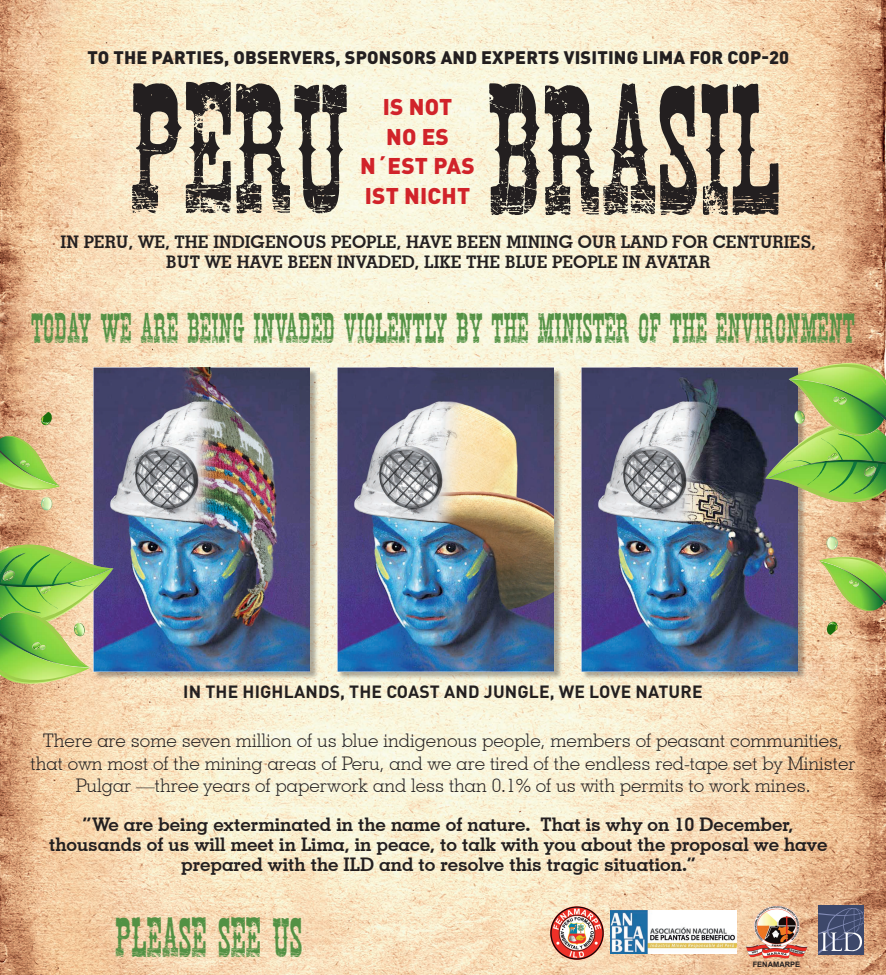
<style>
.page{position:relative;width:886px;height:975px;background:#fff}
.page>*{position:absolute;margin:0;border:0;box-sizing:border-box;transform-origin:0 0}
.t1{font:154.5px "Cowboy Movie";color:#231f20}
.t2{font:46.75px "Cowboy Movie";color:#529144}
.t3{font:35.5px "Cowboy Movie";color:#529144}
.t4{font:900 22.5px/29.5px "DIN Pro";letter-spacing:.01em;color:#d1232a;text-align:center}
.t5{font:300 18.75px/22.5px "Geometric Slab 703 BT";color:#231f20;text-align:center}
.t6{font:700 18.75px/20px "Geometric Slab 703 BT";color:#231f20;text-align:center}
.t7{font:900 18px "DIN Pro";letter-spacing:.01em;color:#231f20}
.t8{font:700 17.5px "DIN Pro";letter-spacing:.01em;color:#231f20}
.t9{font:700 17.38px/20.9px "Geometric Slab 703 BT";color:#231f20;text-align:center}
.t10{font:700 7.5px "Arial";color:#231f20}
</style>
<div class="page">
<img style="left:0;top:0;width:886px;height:974px">
<div style="left:94px;top:368px;width:225px;height:312px;background:#231f20;opacity:.35"></div>
<img style="left:93px;top:367px;width:217px;height:304px">
<div style="left:338px;top:368px;width:225px;height:312px;background:#231f20;opacity:.35"></div>
<img style="left:337px;top:367px;width:217px;height:304px">
<div style="left:582px;top:368px;width:225px;height:312px;background:#231f20;opacity:.35"></div>
<img style="left:581px;top:367px;width:217px;height:304px">
<img style="left:534px;top:901px;width:86px;height:61px">
<img style="left:610px;top:910px;width:127px;height:43px">
<div style="left:818px;top:905px;width:46px;height:49px;background:#3d486a"></div>
<svg style="left:818px;top:908px;width:46px;height:46px"></svg>
<svg style="left:41px;top:412px;width:11px;height:13px"></svg>
<img style="left:0;top:544px;width:113px;height:154px">
<svg style="left:0;top:436px;width:59px;height:74px;background:#b5c06c"></svg>
<svg style="left:826px;top:621px;width:12px;height:14px"></svg>
<img style="left:766px;top:348px;width:120px;height:154px">
<img style="left:819px;top:536px;width:67px;height:75px">
<img style="left:745px;top:905px;width:62px;height:53px">
<p class="t7" style="left:87px;top:45px;width:703px">TO THE PARTIES, OBSERVERS, SPONSORS AND EXPERTS VISITING LIMA FOR COP-20</p>
<p class="t1" style="left:130px;top:62px;width:221px">PERU</p>
<p class="t1" style="left:487px;top:64px;width:295px">BRASIL</p>
<p class="t9" style="left:61px;top:231px;width:757px">IN PERU, WE, THE INDIGENOUS PEOPLE, HAVE BEEN MINING OUR LAND FOR CENTURIES,<br>BUT WE HAVE BEEN INVADED, LIKE THE BLUE PEOPLE IN AVATAR</p>
<p class="t4" style="left:383px;top:91px;width:71px">IS NOT</p>
<p class="t4" style="left:360px;top:121px;width:116px">NO ES<br>N´EST PAS<br>IST NICHT</p>
<p class="t3" style="left:31px;top:309px;width:825px">TODAY WE ARE BEING INVADED VIOLENTLY BY THE MINISTER OF THE ENVIRONMENT</p>
<p class="t8" style="left:183px;top:679px;width:521px">IN THE HIGHLANDS, THE COAST AND JUNGLE, WE LOVE NATURE</p>
<p class="t5" style="left:31px;top:729px;width:826px">There are some seven million of us blue indigenous people, members of peasant communities, that own most of the mining areas of Peru, and we are tired of the endless red-tape set by Minister<br>Pulgar —three years of paperwork and less than 0.1% of us with permits to work mines.</p>
<p class="t6" style="left:49px;top:814px;width:780px">“We are being exterminated in the name of nature. That is why on 10 December, thousands of us will meet in Lima, in peace, to talk with you about the proposal we have prepared with the ILD and to resolve this tragic situation.”</p>
<p class="t2" style="left:115px;top:911px;width:189px">PLEASE SEE US</p>
<p class="t10" style="left:753px;top:959px;width:49px">FENAMARPE</p>
</div>
